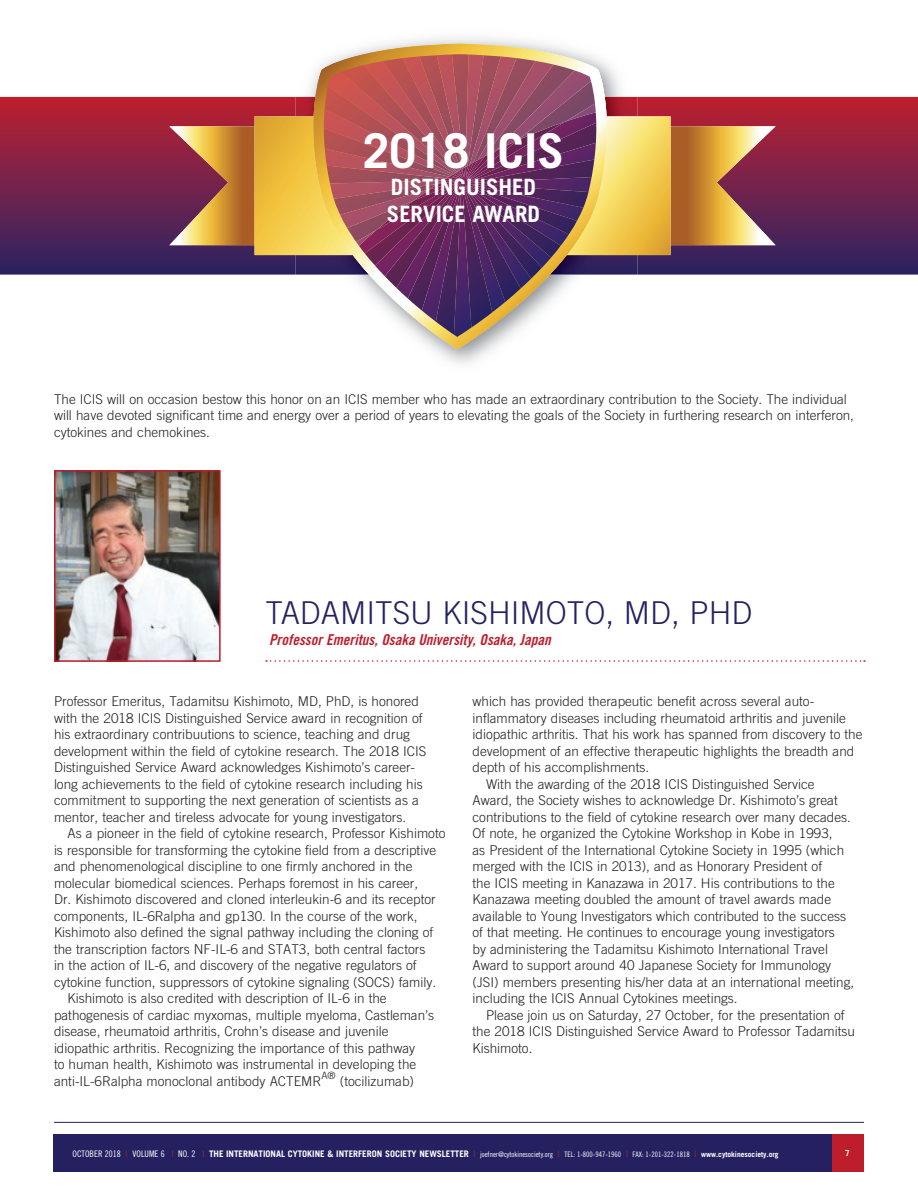
<style>
.page{position:relative;width:918px;height:1188px;background:#fff}
.page>*{position:absolute;margin:0;border:0;box-sizing:border-box;transform-origin:0 0}
.t1{font:700 48px "Trade Gothic";color:#fff}
.t2{font:300 31.5px "Trade Gothic";color:#252161}
.t3{font:700 22.5px/27px "Trade Gothic";color:#fff}
.t4{font:15px "Trade Gothic Bold Cond Twenty Obl";color:#be1d2c}
.t5{font:300 13.5px/16.5px "Trade Gothic";color:#231f20}
.t6{font:300 10.2px "Trade Gothic";color:#231f20}
.t7{font:700 8.4px "Trade Gothic";color:#fff}
.t8{font:7.5px "Trade Gothic Cond Eighteen";color:#fff}
.s1{font-size:9px}
.s2{font-family:"Trade Gothic";font-weight:300;font-size:9px;color:#be1d2c}
.s3{font-family:"Trade Gothic";font-weight:700;font-size:9px}
.s4{font-family:"Trade Gothic";font-weight:700}
</style>
<div class="page">
<div style="left:54px;top:1134px;width:810px;height:38px;background:#252161"></div>
<div style="left:832px;top:1134px;width:32px;height:38px;background:#be1d2c"></div>
<hr style="left:54px;top:1122px;width:810px;height:1px;background:#252161">
<svg style="left:0;top:97px;width:918px;height:178px;background:#74224a"></svg>
<img style="left:295px;top:38px;width:342px;height:326px">
<img style="left:295px;top:97px;width:342px;height:178px">
<svg style="left:169px;top:126px;width:86px;height:119px;background:#af6d44"></svg>
<svg style="left:671px;top:126px;width:105px;height:119px;background:#b87a48"></svg>
<svg style="left:255px;top:116px;width:416px;height:139px;background:#f0c850"></svg>
<svg style="left:313px;top:44px;width:294px;height:305px"></svg>
<svg style="left:332px;top:246px;width:264px;height:91px"></svg>
<svg style="left:324px;top:54px;width:272px;height:192px;background:#964f61"></svg>
<svg style="left:266px;top:660px;width:599px;height:2px"></svg>
<img style="left:57px;top:473px;width:161px;height:186px">
<div style="left:54px;top:470px;width:167px;height:192px;border:2px solid #be1d2c"></div>
<h1 class="t1" style="left:363px;top:122px;width:203px">2018 ICIS</h1>
<h3 class="t3" style="left:387px;top:173px;width:155px">DISTINGUISHED<br>SERVICE AWARD</h3>
<p class="t5" style="left:54px;top:391px;width:802px">The ICIS will on occasion bestow this honor on an ICIS member who has made an extraordinary contribution to the Society. The individual will have devoted significant time and energy over a period of years to elevating the goals of the Society in furthering research on interferon, cytokines and chemokines.</p>
<h2 class="t2" style="left:266px;top:594px;width:488px">TADAMITSU KISHIMOTO, MD, PHD</h2>
<p class="t4" style="left:269px;top:630px;width:283px">Professor Emeritus, Osaka University, Osaka, Japan</p>
<p class="t5" style="left:54px;top:693px;width:374px">Professor Emeritus, Tadamitsu Kishimoto, MD, PhD, is honored with the 2018 ICIS Distinguished Service award in recognition of his extraordinary contribuutions to science, teaching and drug development within the field of cytokine research. The 2018 ICIS Distinguished Service Award acknowledges Kishimoto’s career&shy;long achievements to the field of cytokine research including his commitment to supporting the next generation of scientists as a mentor, teacher and tireless advocate for young investigators.</p>
<p class="t5" style="left:68px;top:825px;width:380px">As a pioneer in the field of cytokine research, Professor Kishimoto</p>
<p class="t5" style="left:54px;top:841px;width:384px">is responsible for transforming the cytokine field from a descriptive</p>
<p class="t5" style="left:54px;top:858px;width:360px">and phenomenological discipline to one firmly anchored in the</p>
<p class="t5" style="left:54px;top:874px;width:366px">molecular biomedical sciences. Perhaps foremost in his career,</p>
<p class="t5" style="left:54px;top:891px;width:383px">Dr. Kishimoto discovered and cloned interleukin-6 and its receptor</p>
<p class="t5" style="left:54px;top:907px;width:365px">components, IL-6Ralpha and gp130. In the course of the work,</p>
<p class="t5" style="left:54px;top:924px;width:381px">Kishimoto also defined the signal pathway including the cloning of</p>
<p class="t5" style="left:54px;top:940px;width:373px">the transcription factors NF-IL-6 and STAT3, both central factors</p>
<p class="t5" style="left:54px;top:957px;width:364px">in the action of IL-6, and discovery of the negative regulators of</p>
<p class="t5" style="left:54px;top:973px;width:384px">cytokine function, suppressors of cytokine signaling (SOCS) family.</p>
<p class="t5" style="left:68px;top:990px;width:321px">Kishimoto is also credited with description of IL-6 in the</p>
<p class="t5" style="left:54px;top:1006px;width:382px">pathogenesis of cardiac myxomas, multiple myeloma, Castleman’s</p>
<p class="t5" style="left:54px;top:1023px;width:336px">disease, rheumatoid arthritis, Crohn’s disease and juvenile</p>
<p class="t5" style="left:54px;top:1039px;width:363px">idiopathic arthritis. Recognizing the importance of this pathway</p>
<p class="t5" style="left:54px;top:1056px;width:364px">to human health, Kishimoto was instrumental in developing the</p>
<p class="t5" style="left:54px;top:1072px;width:269px">anti-IL-6Ralpha monoclonal antibody ACTEMR</p>
<p class="t6" style="left:321px;top:1069px;width:16px">A®</p>
<p class="t5" style="left:340px;top:1072px;width:76px">(tocilizumab)</p>
<p class="t5" style="left:473px;top:693px;width:343px">which has provided therapeutic benefit across several auto-</p>
<p class="t5" style="left:473px;top:709px;width:375px">inflammatory diseases including rheumatoid arthritis and juvenile</p>
<p class="t5" style="left:473px;top:726px;width:392px">idiopathic arthritis. That his work has spanned from discovery to the</p>
<p class="t5" style="left:473px;top:742px;width:383px">development of an effective therapeutic highlights the breadth and</p>
<p class="t5" style="left:473px;top:759px;width:178px">depth of his accomplishments.</p>
<p class="t5" style="left:486px;top:775px;width:330px">With the awarding of the 2018 ICIS Distinguished Service</p>
<p class="t5" style="left:473px;top:792px;width:367px">Award, the Society wishes to acknowledge Dr. Kishimoto’s great</p>
<p class="t5" style="left:473px;top:808px;width:380px">contributions to the field of cytokine research over many decades.</p>
<p class="t5" style="left:473px;top:825px;width:362px">Of note, he organized the Cytokine Workshop in Kobe in 1993,</p>
<p class="t5" style="left:473px;top:841px;width:373px">as President of the International Cytokine Society in 1995 (which</p>
<p class="t5" style="left:473px;top:858px;width:351px">merged with the ICIS in 2013), and as Honorary President of</p>
<p class="t5" style="left:473px;top:874px;width:364px">the ICIS meeting in Kanazawa in 2017. His contributions to the</p>
<p class="t5" style="left:473px;top:891px;width:360px">Kanazawa meeting doubled the amount of travel awards made</p>
<p class="t5" style="left:473px;top:907px;width:375px">available to Young Investigators which contributed to the success</p>
<p class="t5" style="left:473px;top:924px;width:364px">of that meeting. He continues to encourage young investigators</p>
<p class="t5" style="left:473px;top:940px;width:357px">by administering the Tadamitsu Kishimoto International Travel</p>
<p class="t5" style="left:473px;top:957px;width:360px">Award to support around 40 Japanese Society for Immunology</p>
<p class="t5" style="left:473px;top:973px;width:383px">(JSI) members presenting his/her data at an international meeting,</p>
<p class="t5" style="left:473px;top:990px;width:267px">including the ICIS Annual Cytokines meetings.</p>
<p class="t5" style="left:486px;top:1006px;width:360px">Please join us on Saturday, 27 October, for the presentation of</p>
<p class="t5" style="left:473px;top:1023px;width:384px">the 2018 ICIS Distinguished Service Award to Professor Tadamitsu</p>
<p class="t5" style="left:473px;top:1039px;width:61px">Kishimoto.</p>
<p class="t8" style="left:73px;top:1150px;width:708px"><span class="s1">OCTOBER 2018</span> <span class="s2">I</span> <span class="s1">VOLUME 6</span> <span class="s2">I</span> <span class="s1">NO. 2</span> <span class="s2">I</span> <span class="s3">THE INTERNATIONAL CYTOKINE &amp; INTERFERON SOCIETY NEWSLETTER</span> <span class="s2">I</span> joefner@cytokinesociety.org <span class="s2">I</span> TEL: 1-800-947-1960 <span class="s2">I</span> FAX: 1-201-322-1818 <span class="s2">I</span> <span class="s4">www.cytokinesociety.org</span></p>
<p class="t7" style="left:845px;top:1147px;width:6px">7</p>
</div>
